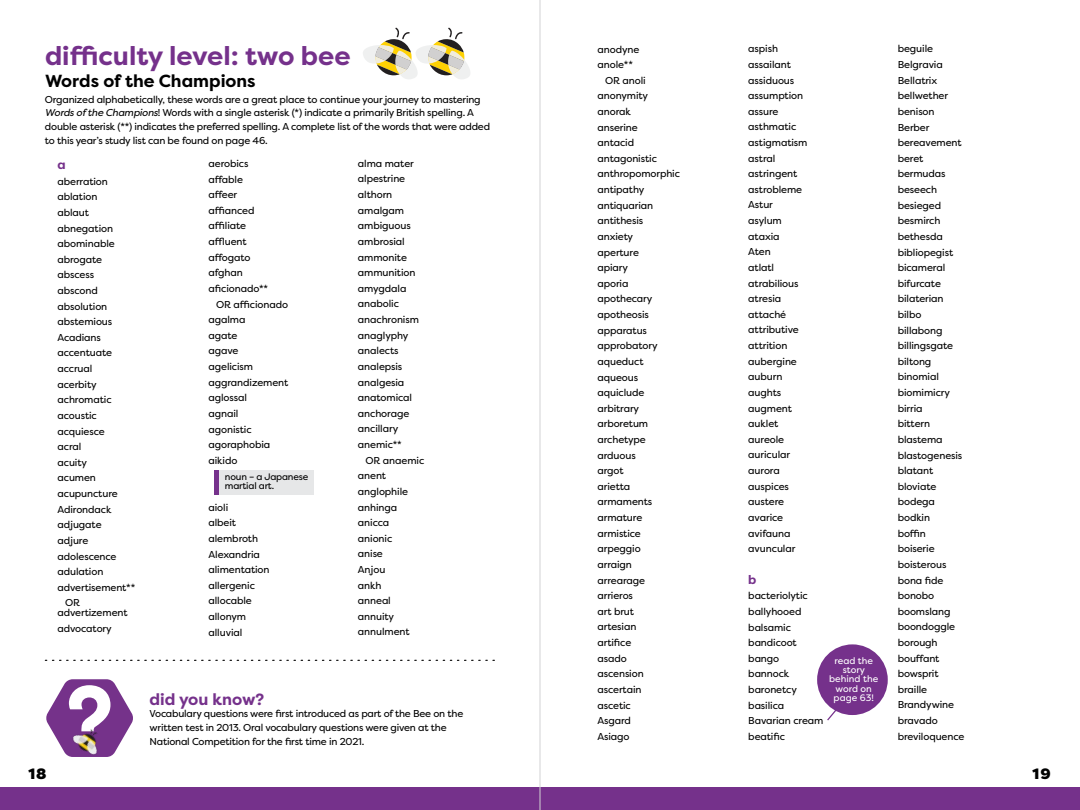
<style>
.page{position:relative;width:1080px;height:810px;background:#fff}
.page>*{position:absolute;margin:0;border:0;box-sizing:border-box;transform-origin:0 0}
.t1{font:700 26.25px "Filson Pro";color:#75318b}
.t2{font:700 17.5px "Filson Pro";color:#000}
.t3{font:700 16.25px "Filson Pro";color:#75318b}
.t4{font:900 15px "Filson Pro";color:#000101}
.t5{font:700 12.5px "Filson Pro";color:#75318b}
.t6{font:10px/15.6px "Filson Pro";letter-spacing:-.01em;color:#000101}
.t7{font:10px/13.8px "Filson Pro";letter-spacing:-.02em;color:#000}
.t8{font:9.38px/9.4px "Filson Pro";color:#fff;text-align:center}
.t9{font:9.38px/9.4px "Filson Pro";letter-spacing:-.02em;color:#000}
.s1{font-style:italic}
</style>
<div class="page">
<div style="left:0;top:788px;width:551px;height:22px;background:#75318b"></div>
<svg style="left:363px;top:28px;width:107px;height:51px"></svg>
<svg style="left:46px;top:679px;width:87px;height:78px"></svg>
<img style="left:67px;top:721px;width:41px;height:36px">
<div style="left:525px;top:788px;width:555px;height:22px;background:#75318b"></div>
<div style="left:215px;top:470px;width:99px;height:25px;background:#e6e7e8"></div>
<hr style="left:215px;top:470px;width:4px;height:25px;background:#76328c">
<svg style="left:45px;top:660px;width:449px;height:1px"></svg>
<hr style="left:540px;top:0;width:1px;height:810px;background:#d2d3d4">
<div style="left:817px;top:644px;width:71px;height:71px;background:#75318b;border-radius:50%"></div>
<svg style="left:826px;top:703px;width:23px;height:18px"></svg>
<h1 class="t1" style="left:45px;top:39px;width:307px">difficulty level: two bee</h1>
<h2 class="t2" style="left:45px;top:70px;width:212px">Words of the Champions</h2>
<p class="t7" style="left:45px;top:92px;width:447px">Organized alphabetically, these words are a great place to continue your journey to mastering <span class="s1">Words of the Champions</span>! Words with a single asterisk (*) indicate a primarily British spelling. A double asterisk (**) indicates the preferred spelling. A complete list of the words that were added to this year’s study list can be found on page 46.</p>
<p class="t5" style="left:58px;top:157px;width:10px">a</p>
<p class="t6" style="left:58px;top:173px;width:52px">aberration</p>
<p class="t6" style="left:58px;top:189px;width:41px">ablation</p>
<p class="t6" style="left:58px;top:204px;width:33px">ablaut</p>
<p class="t6" style="left:58px;top:220px;width:57px">abnegation</p>
<p class="t6" style="left:58px;top:236px;width:59px">abominable</p>
<p class="t6" style="left:58px;top:251px;width:46px">abrogate</p>
<p class="t6" style="left:58px;top:267px;width:38px">abscess</p>
<p class="t6" style="left:58px;top:283px;width:42px">abscond</p>
<p class="t6" style="left:58px;top:298px;width:51px">absolution</p>
<p class="t6" style="left:58px;top:314px;width:56px">abstemious</p>
<p class="t6" style="left:58px;top:329px;width:45px">Acadians</p>
<p class="t6" style="left:58px;top:345px;width:56px">accentuate</p>
<p class="t6" style="left:58px;top:361px;width:36px">accrual</p>
<p class="t6" style="left:58px;top:376px;width:41px">acerbity</p>
<p class="t6" style="left:58px;top:392px;width:56px">achromatic</p>
<p class="t6" style="left:58px;top:408px;width:41px">acoustic</p>
<p class="t6" style="left:58px;top:423px;width:49px">acquiesce</p>
<p class="t6" style="left:58px;top:439px;width:25px">acral</p>
<p class="t6" style="left:58px;top:454px;width:31px">acuity</p>
<p class="t6" style="left:58px;top:470px;width:40px">acumen</p>
<p class="t6" style="left:58px;top:486px;width:62px">acupuncture</p>
<p class="t6" style="left:58px;top:501px;width:55px">Adirondack</p>
<p class="t6" style="left:58px;top:517px;width:46px">adjugate</p>
<p class="t6" style="left:58px;top:532px;width:32px">adjure</p>
<p class="t6" style="left:58px;top:548px;width:61px">adolescence</p>
<p class="t6" style="left:58px;top:564px;width:47px">adulation</p>
<p class="t6" style="left:58px;top:579px;width:79px">advertisement**</p>
<p class="t6" style="left:65px;top:595px;width:16px">OR</p>
<p class="t6" style="left:58px;top:605px;width:72px">advertizement advocatory</p>
<p class="t6" style="left:209px;top:156px;width:41px">aerobics</p>
<p class="t6" style="left:209px;top:171px;width:36px">affable</p>
<p class="t6" style="left:209px;top:187px;width:30px">affeer</p>
<p class="t6" style="left:209px;top:202px;width:48px">affianced</p>
<p class="t6" style="left:209px;top:218px;width:39px">affiliate</p>
<p class="t6" style="left:209px;top:234px;width:40px">affluent</p>
<p class="t6" style="left:209px;top:249px;width:44px">affogato</p>
<p class="t6" style="left:209px;top:265px;width:36px">afghan</p>
<p class="t6" style="left:209px;top:281px;width:61px">aficionado**</p>
<p class="t6" style="left:216px;top:296px;width:73px">OR afficionado</p>
<p class="t6" style="left:209px;top:312px;width:39px">agalma</p>
<p class="t6" style="left:209px;top:327px;width:31px">agate</p>
<p class="t6" style="left:209px;top:343px;width:32px">agave</p>
<p class="t6" style="left:209px;top:359px;width:46px">agelicism</p>
<p class="t6" style="left:209px;top:374px;width:81px">aggrandizement</p>
<p class="t6" style="left:209px;top:390px;width:40px">aglossal</p>
<p class="t6" style="left:209px;top:405px;width:31px">agnail</p>
<p class="t6" style="left:209px;top:421px;width:45px">agonistic</p>
<p class="t6" style="left:209px;top:437px;width:63px">agoraphobia</p>
<p class="t6" style="left:209px;top:452px;width:30px">aikido</p>
<p class="t6" style="left:209px;top:499px;width:63px">aioli<br>albeit alembroth<br>Alexandria alimentation allergenic allocable allonym alluvial</p>
<p class="t9" style="left:225px;top:472px;width:85px">noun – a Japanese martial art.</p>
<p class="t6" style="left:358px;top:155px;width:63px">alma mater alpestrine althorn amalgam ambiguous ambrosial ammonite ammunition amygdala anabolic anachronism anaglyphy analects analepsis analgesia anatomical anchorage ancillary anemic**</p>
<p class="t6" style="left:358px;top:452px;width:68px;text-indent:8px">OR anaemic anent anglophile anhinga anicca anionic<br>anise<br>Anjou<br>ankh<br>anneal annuity annulment</p>
<h3 class="t3" style="left:150px;top:689px;width:116px">did you know?</h3>
<p class="t7" style="left:150px;top:707px;width:315px">Vocabulary questions were first introduced as part of the Bee on the written test in 2013. Oral vocabulary questions were given at the<br>National Competition for the first time in 2021.</p>
<p class="t6" style="left:598px;top:41px;width:43px">anodyne</p>
<p class="t6" style="left:598px;top:57px;width:37px">anole**</p>
<p class="t6" style="left:605px;top:72px;width:42px">OR anoli</p>
<p class="t6" style="left:598px;top:88px;width:52px">anonymity</p>
<p class="t6" style="left:598px;top:104px;width:35px">anorak</p>
<p class="t6" style="left:598px;top:119px;width:42px">anserine</p>
<p class="t6" style="left:598px;top:135px;width:38px">antacid</p>
<p class="t6" style="left:598px;top:150px;width:61px">antagonistic</p>
<p class="t6" style="left:598px;top:166px;width:84px">anthropomorphic</p>
<p class="t6" style="left:598px;top:182px;width:48px">antipathy</p>
<p class="t6" style="left:598px;top:197px;width:57px">antiquarian</p>
<p class="t6" style="left:598px;top:213px;width:47px">antithesis</p>
<p class="t6" style="left:598px;top:228px;width:37px">anxiety</p>
<p class="t6" style="left:598px;top:244px;width:43px">aperture</p>
<p class="t6" style="left:598px;top:260px;width:32px">apiary</p>
<p class="t6" style="left:598px;top:275px;width:33px">aporia</p>
<p class="t6" style="left:598px;top:291px;width:56px">apothecary</p>
<p class="t6" style="left:598px;top:307px;width:53px">apotheosis</p>
<p class="t6" style="left:598px;top:322px;width:51px">apparatus</p>
<p class="t6" style="left:598px;top:338px;width:62px">approbatory</p>
<p class="t6" style="left:598px;top:353px;width:48px">aqueduct</p>
<p class="t6" style="left:598px;top:369px;width:42px">aqueous</p>
<p class="t6" style="left:598px;top:385px;width:48px">aquiclude</p>
<p class="t6" style="left:598px;top:400px;width:43px">arbitrary</p>
<p class="t6" style="left:598px;top:416px;width:52px">arboretum</p>
<p class="t6" style="left:598px;top:432px;width:50px">archetype</p>
<p class="t6" style="left:598px;top:447px;width:40px">arduous</p>
<p class="t6" style="left:598px;top:463px;width:28px">argot</p>
<p class="t6" style="left:598px;top:478px;width:34px">arietta</p>
<p class="t6" style="left:598px;top:494px;width:56px">armaments</p>
<p class="t6" style="left:598px;top:510px;width:46px">armature</p>
<p class="t6" style="left:598px;top:525px;width:45px">armistice</p>
<p class="t6" style="left:598px;top:541px;width:45px">arpeggio</p>
<p class="t6" style="left:598px;top:557px;width:36px">arraign</p>
<p class="t6" style="left:598px;top:572px;width:49px">arrearage</p>
<p class="t6" style="left:598px;top:588px;width:37px">arrieros</p>
<p class="t6" style="left:598px;top:603px;width:38px">art brut</p>
<p class="t6" style="left:598px;top:619px;width:40px">artesian</p>
<p class="t6" style="left:598px;top:635px;width:35px">artifice</p>
<p class="t6" style="left:598px;top:650px;width:31px">asado</p>
<p class="t6" style="left:598px;top:666px;width:48px">ascension</p>
<p class="t6" style="left:598px;top:681px;width:46px">ascertain</p>
<p class="t6" style="left:598px;top:697px;width:35px">ascetic</p>
<p class="t6" style="left:598px;top:713px;width:35px">Asgard</p>
<p class="t6" style="left:598px;top:728px;width:34px">Asiago</p>
<p class="t6" style="left:748px;top:41px;width:61px">aspish assailant assiduous assumption assure asthmatic astigmatism astral astringent astrobleme<br>Astur asylum ataxia<br>Aten<br>atlatl atrabilious atresia attaché attributive attrition aubergine auburn aughts augment auklet aureole auricular aurora auspices austere avarice avifauna avuncular</p>
<p class="t5" style="left:748px;top:571px;width:10px">b</p>
<p class="t6" style="left:748px;top:588px;width:77px">bacteriolytic ballyhooed balsamic bandicoot bango<br>bannock baronetcy basilica<br>Bavarian cream beatific</p>
<p class="t8" style="left:829px;top:655px;width:51px">read the story behind the word on page 63!</p>
<p class="t6" style="left:898px;top:41px;width:68px">beguile<br>Belgravia<br>Bellatrix bellwether benison<br>Berber bereavement beret bermudas beseech besieged besmirch bethesda bibliopegist bicameral bifurcate bilaterian bilbo billabong billingsgate biltong binomial biomimicry birria<br>bittern blastema blastogenesis blatant bloviate bodega bodkin<br>boffin boiserie boisterous bona fide bonobo boomslang boondoggle borough bouffant bowsprit braille<br>Brandywine bravado breviloquence</p>
<h3 class="t4" style="left:28px;top:764px;width:20px">18</h3>
<h3 class="t4" style="left:1033px;top:764px;width:19px">19</h3>
</div>
